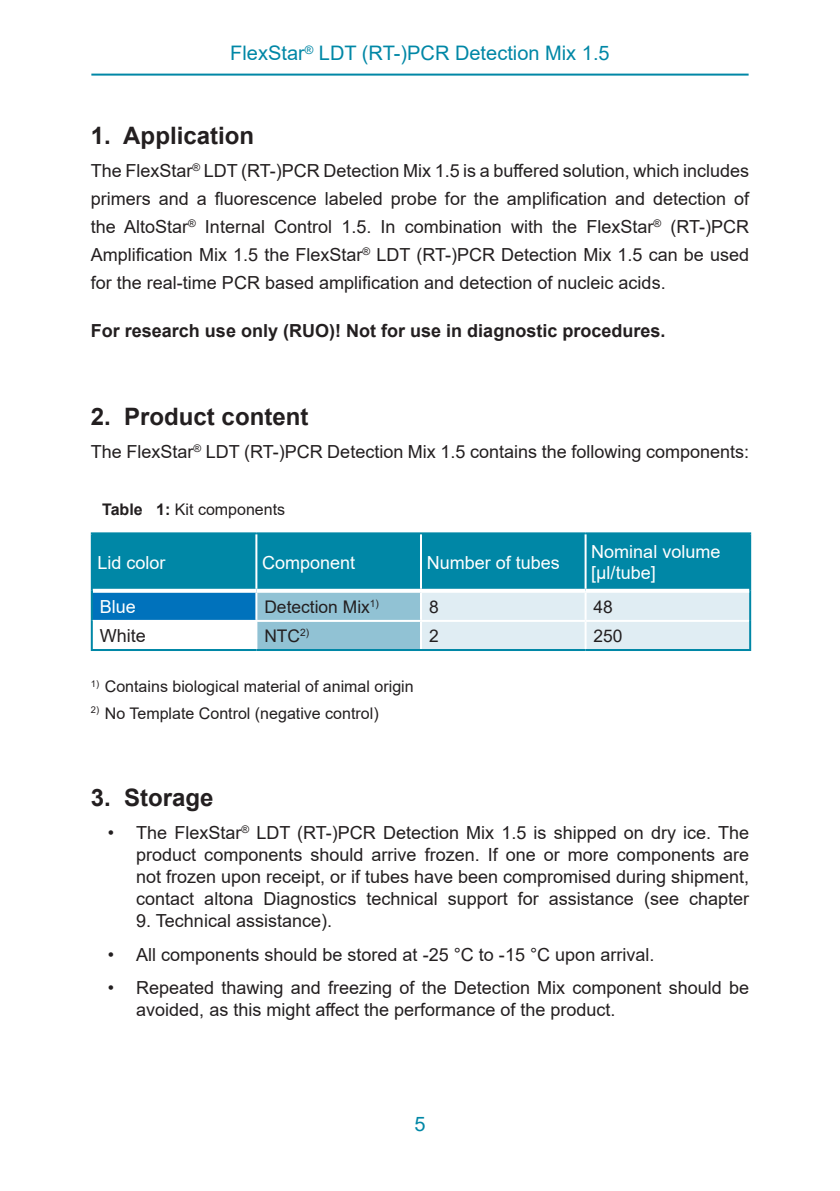
<style>
.page{position:relative;width:840px;height:1191px;background:#fff}
.page>*{position:absolute;margin:0;border:0;box-sizing:border-box;transform-origin:0 0}
.Level_1{font:700 24px "Arial";color:#231f20}
.Seitenkopf{font:20px "Arial";color:#0087a6}
.Mengentext{font:18px/28px "Arial";color:#231f20;text-align:justify}
.Mengentext-2{font:700 18px "Arial";color:#231f20}
.Component_name_white{font:18px/21.6px "Arial";color:#fff}
.Component_name_black{font:18px "Arial";color:#231f20}
.Daten{font:17.4px "Arial";color:#231f20}
.Fussnote{font:16px "Arial";color:#231f20}
.Titel{font:16px "Arial";color:#231f20}
.s1{font-weight:700}
</style>
<div class="page">
<hr style="left:91px;top:74px;width:657px;height:2px;background:#0087a6">
<svg style="left:93px;top:534px;width:655px;height:115px;background:#4fa8c2"></svg>
<div style="left:92px;top:621px;width:164px;height:29px;background:#fff"></div>
<hr style="left:420px;top:593px;width:2px;height:27px;background:#fff">
<hr style="left:584px;top:593px;width:2px;height:27px;background:#fff">
<hr style="left:256px;top:620px;width:165px;height:2px;background:#fff">
<hr style="left:421px;top:620px;width:164px;height:2px;background:#fff">
<hr style="left:420px;top:622px;width:2px;height:27px;background:#fff">
<hr style="left:585px;top:620px;width:163px;height:2px;background:#fff">
<hr style="left:584px;top:622px;width:2px;height:27px;background:#fff">
<hr style="left:748px;top:591px;width:2px;height:30px;background:#0087a6">
<hr style="left:748px;top:621px;width:2px;height:28px;background:#0087a6">
<hr style="left:256px;top:649px;width:165px;height:2px;background:#0087a6">
<hr style="left:421px;top:649px;width:164px;height:2px;background:#0087a6">
<hr style="left:585px;top:649px;width:165px;height:2px;background:#0087a6">
<hr style="left:91px;top:532px;width:165px;height:2px;background:#0087a6">
<hr style="left:91px;top:534px;width:2px;height:57px;background:#0087a6">
<svg style="left:93px;top:589px;width:163px;height:4px"></svg>
<hr style="left:256px;top:532px;width:165px;height:2px;background:#0087a6">
<hr style="left:255px;top:534px;width:2px;height:55px;background:#fff">
<svg style="left:256px;top:589px;width:165px;height:4px"></svg>
<hr style="left:421px;top:532px;width:164px;height:2px;background:#0087a6">
<hr style="left:420px;top:534px;width:2px;height:55px;background:#fff">
<hr style="left:421px;top:589px;width:164px;height:4px;background:#fff">
<hr style="left:585px;top:532px;width:165px;height:2px;background:#0087a6">
<hr style="left:748px;top:534px;width:2px;height:57px;background:#0087a6">
<hr style="left:584px;top:534px;width:2px;height:55px;background:#fff">
<hr style="left:585px;top:589px;width:163px;height:4px;background:#fff">
<hr style="left:91px;top:591px;width:2px;height:30px;background:#0087a6">
<hr style="left:255px;top:593px;width:2px;height:27px;background:#fff">
<hr style="left:93px;top:620px;width:163px;height:2px;background:#fff">
<hr style="left:255px;top:622px;width:2px;height:27px;background:#fff">
<hr style="left:91px;top:621px;width:2px;height:28px;background:#0087a6">
<hr style="left:91px;top:649px;width:165px;height:2px;background:#0087a6">
<p class="Seitenkopf" style="left:230px;top:40px;width:381px">FlexStar<sup>®</sup> LDT (RT-)PCR Detection Mix 1.5</p>
<p class="Level_1" style="left:91px;top:118px;width:165px">1. Application</p>
<p class="Mengentext" style="left:91px;top:157px;width:659px">The FlexStar<sup>®</sup> LDT (RT-)PCR Detection Mix 1.5 is a buffered solution, which includes primers and a fluorescence labeled probe for the amplification and detection of the AltoStar<sup>®</sup> Internal Control 1.5. In combination with the FlexStar<sup>®</sup> (RT-)PCR Amplification Mix 1.5 the FlexStar<sup>®</sup> LDT (RT-)PCR Detection Mix 1.5 can be used for the real-time PCR based amplification and detection of nucleic acids.</p>
<p class="Mengentext-2" style="left:91px;top:318px;width:576px">For research use only (RUO)! Not for use in diagnostic procedures.</p>
<p class="Level_1" style="left:91px;top:399px;width:219px">2. Product content</p>
<p class="Mengentext" style="left:91px;top:438px;width:659px">The FlexStar<sup>®</sup> LDT (RT-)PCR Detection Mix 1.5 contains the following components:</p>
<p class="Titel" style="left:102px;top:499px;width:184px"><span class="s1">Table 1:</span> Kit components</p>
<p class="Component_name_white" style="left:97px;top:551px;width:70px">Lid color</p>
<p class="Component_name_white" style="left:262px;top:551px;width:95px">Component</p>
<p class="Component_name_white" style="left:426px;top:551px;width:135px">Number of tubes</p>
<p class="Component_name_white" style="left:591px;top:540px;width:131px">Nominal volume [μl/tube]</p>
<p class="Component_name_white" style="left:100px;top:595px;width:38px">Blue</p>
<p class="Daten" style="left:264px;top:594px;width:116px">Detection Mix<sup>1)</sup></p>
<p class="Daten" style="left:429px;top:594px;width:11px">8</p>
<p class="Daten" style="left:593px;top:594px;width:21px">48</p>
<p class="Component_name_black" style="left:100px;top:623px;width:48px">White</p>
<p class="Daten" style="left:264px;top:623px;width:46px">NTC<sup>2)</sup></p>
<p class="Daten" style="left:429px;top:623px;width:11px">2</p>
<p class="Daten" style="left:593px;top:623px;width:31px">250</p>
<p class="Fussnote" style="left:91px;top:675px;width:324px"><sup>1)</sup> Contains biological material of animal origin</p>
<p class="Fussnote" style="left:91px;top:702px;width:289px"><sup>2)</sup> No Template Control (negative control)</p>
<p class="Level_1" style="left:91px;top:780px;width:124px">3. Storage</p>
<p class="Mengentext" style="left:136px;top:822px;width:614px;line-height:22px;text-indent:-28px">• The FlexStar<sup>®</sup> LDT (RT-)PCR Detection Mix 1.5 is shipped on dry ice. The product components should arrive frozen. If one or more components are not frozen upon receipt, or if tubes have been compromised during shipment, contact altona Diagnostics technical support for assistance (see chapter</p>
<p class="Mengentext" style="left:136px;top:907px;width:197px">9. Technical assistance).</p>
<p class="Mengentext" style="left:108px;top:940px;width:547px">• All components should be stored at -25 °C to -15 °C upon arrival.</p>
<p class="Mengentext" style="left:136px;top:976px;width:614px;line-height:22px;text-indent:-28px">• Repeated thawing and freezing of the Detection Mix component should be avoided, as this might affect the performance of the product.</p>
<p class="Seitenkopf" style="left:414px;top:1110px;width:13px">5</p>
</div>
